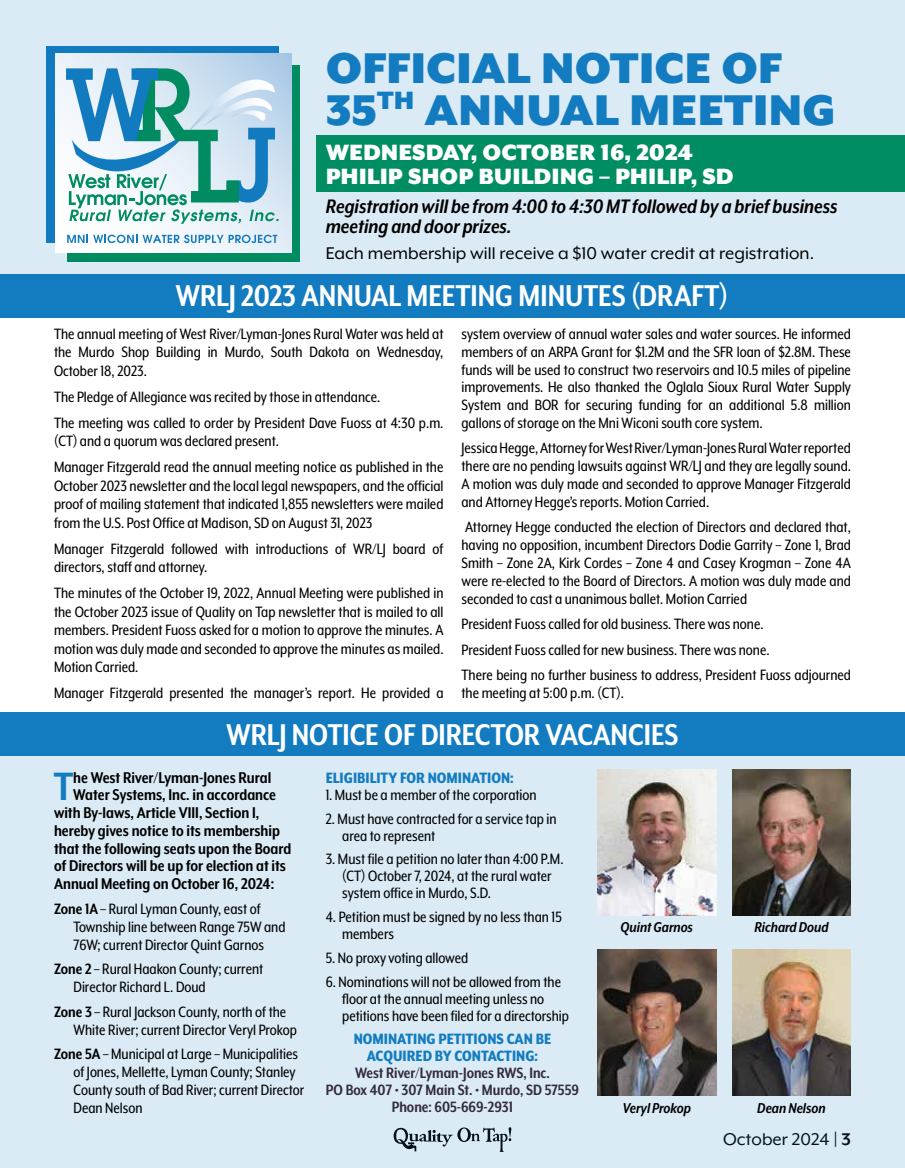
<style>
.page{position:relative;width:905px;height:1168px;background:#fff}
.page>*{position:absolute;margin:0;border:0;box-sizing:border-box;transform-origin:0 0}
.t1{font:900 49.5px/42px "Mr Eaves XL Mod OT";color:#137cc0}
.t2{font:700 45.45px "Mr Eaves XL Mod Nar OT";color:#137cc0}
.t3{font:700 34.65px "Mr Eaves XL Mod Nar OT";color:#fff}
.t4{font:900 25.5px/24px "Mr Eaves XL Mod OT";color:#fff}
.t5{font:italic 700 22.5px/19.5px "Mr Eaves XL Mod Nar OT";color:#000}
.t6{font:19.5px "Mr Eaves XL Mod OT";color:#000}
.t7{font:700 18px "Mr Eaves XL Mod Nar OT";color:#000}
.t8{font:17.25px/17.9px "Mr Eaves XL Mod Nar OT";color:#000}
.t9{font:700 17.25px/17px "Mr Eaves XL Mod Nar OT";color:#332b40;text-align:center}
.t10{font:800 17.25px/17px "Mr Eaves XL Mod Nar OT";color:#137cc0;text-align:center}
.t11{font:italic 700 16.5px "Mr Eaves XL Mod Nar OT";color:#000}
.s1{font-weight:700}
</style>
<div class="page">
<div style="left:0;top:0;width:904px;height:274px;background:#dbebf5"></div>
<div style="left:316px;top:135px;width:588px;height:56px;background:#018d63"></div>
<div style="left:0;top:274px;width:904px;height:44px;background:#137cc0"></div>
<div style="left:0;top:745px;width:904px;height:423px;background:#dbebf5"></div>
<div style="left:67px;top:65px;width:233px;height:196px;background:#008b61"></div>
<div style="left:46px;top:46px;width:233px;height:197px;background:#127bbf"></div>
<svg style="left:55px;top:54px;width:236px;height:199px"></svg>
<svg style="left:67px;top:235px;width:210px;height:8px"></svg>
<svg style="left:66px;top:68px;width:213px;height:156px"></svg>
<img style="left:597px;top:769px;width:119px;height:146px">
<img style="left:732px;top:769px;width:118px;height:146px">
<div style="left:0;top:712px;width:904px;height:44px;background:#137cc0"></div>
<img style="left:597px;top:949px;width:119px;height:147px">
<img style="left:732px;top:949px;width:118px;height:147px">
<h1 class="t1" style="left:326px;top:47px;width:512px">OFFICIAL NOTICE OF<br>35<sup>TH</sup> ANNUAL MEETING</h1>
<h3 class="t4" style="left:326px;top:140px;width:409px">WEDNESDAY, OCTOBER 16, 2024<br>PHILIP SHOP BUILDING – PHILIP, SD</h3>
<h3 class="t5" style="left:326px;top:197px;width:513px">Registration will be from 4:00 to 4:30 MT followed by a brief business meeting and door prizes.</h3>
<p class="t6" style="left:326px;top:242px;width:490px">Each membership will receive a $10 water credit at registration.</p>
<h3 class="t3" style="left:176px;top:278px;width:553px">WRLJ 2023 ANNUAL MEETING MINUTES (DRAFT)</h3>
<p class="t8" style="left:54px;top:324px;width:391px;line-height:18.5px;text-align:justify">The annual meeting of West River/Lyman-Jones Rural Water was held at the Murdo Shop Building in Murdo, South Dakota on Wednesday, October 18, 2023.</p>
<p class="t8" style="left:54px;top:384px;width:391px;line-height:26.1px">The Pledge of Allegiance was recited by those in attendance.<br>The meeting was called to order by President Dave Fuoss at 4:30 p.m.</p>
<p class="t8" style="left:54px;top:428px;width:391px;line-height:26.1px">(CT) and a quorum was declared present.<br>Manager Fitzgerald read the annual meeting notice as published in the</p>
<p class="t8" style="left:54px;top:476px;width:391px;line-height:18.5px;text-align:justify">October 2023 newsletter and the local legal newspapers, and the official proof of mailing statement that indicated 1,855 newsletters were mailed from the U.S. Post Office at Madison, SD on August 31, 2023</p>
<p class="t8" style="left:54px;top:539px;width:391px;line-height:18.5px">Manager Fitzgerald followed with introductions of WR/LJ board of directors, staff and attorney.</p>
<p class="t8" style="left:54px;top:584px;width:391px;line-height:18.5px;text-align:justify">The minutes of the October 19, 2022, Annual Meeting were published in the October 2023 issue of Quality on Tap newsletter that is mailed to all members. President Fuoss asked for a motion to approve the minutes. A motion was duly made and seconded to approve the minutes as mailed.<br>Motion Carried.</p>
<p class="t8" style="left:54px;top:684px;width:391px">Manager Fitzgerald presented the manager’s report. He provided a</p>
<p class="t8" style="left:461px;top:325px;width:391px;text-align:justify">system overview of annual water sales and water sources. He informed members of an ARPA Grant for $1.2M and the SFR loan of $2.8M. These funds will be used to construct two reservoirs and 10.5 miles of pipeline improvements. He also thanked the Oglala Sioux Rural Water Supply System and BOR for securing funding for an additional 5.8 million gallons of storage on the Mni Wiconi south core system.</p>
<p class="t8" style="left:461px;top:439px;width:391px;text-align:justify">Jessica Hegge, Attorney for West River/Lyman-Jones Rural Water reported there are no pending lawsuits against WR/LJ and they are legally sound.<br>A motion was duly made and seconded to approve Manager Fitzgerald and Attorney Hegge’s reports. Motion Carried.</p>
<p class="t8" style="left:461px;top:518px;width:391px;text-align:justify">Attorney Hegge conducted the election of Directors and declared that, having no opposition, incumbent Directors Dodie Garrity – Zone 1, Brad Smith – Zone 2A, Kirk Cordes – Zone 4 and Casey Krogman – Zone 4A were re-elected to the Board of Directors. A motion was duly made and seconded to cast a unanimous ballet. Motion Carried</p>
<p class="t8" style="left:461px;top:611px;width:391px;line-height:25.3px">President Fuoss called for old business. There was none.<br>President Fuoss called for new business. There was none.<br>There being no further business to address, President Fuoss adjourned</p>
<p class="t8" style="left:461px;top:684px;width:164px">the meeting at 5:00 p.m. (CT).</p>
<h3 class="t3" style="left:226px;top:717px;width:453px">WRLJ NOTICE OF DIRECTOR VACANCIES</h3>
<h2 class="t2" style="left:54px;top:763px;width:21px">T</h2>
<p class="t7" style="left:73px;top:769px;width:199px">he West River/Lyman-Jones Rural</p>
<p class="t7" style="left:73px;top:785px;width:204px">Water Systems, Inc. in accordance</p>
<p class="t7" style="left:54px;top:803px;width:207px">with By-laws, Article VIII, Section I,</p>
<p class="t7" style="left:54px;top:821px;width:227px">hereby gives notice to its membership</p>
<p class="t7" style="left:54px;top:839px;width:239px">that the following seats upon the Board</p>
<p class="t7" style="left:54px;top:857px;width:233px">of Directors will be up for election at its</p>
<p class="t7" style="left:54px;top:875px;width:222px">Annual Meeting on October 16, 2024:</p>
<p class="t8" style="left:73px;top:900px;width:213px;text-indent:-19px"><span class="s1">Zone 1A</span> – Rural Lyman County, east of<br>Township line between Range 75W and<br>76W; current Director Quint Garnos</p>
<p class="t8" style="left:73px;top:960px;width:191px;text-indent:-19px"><span class="s1">Zone 2</span> – Rural Haakon County; current<br>Director Richard L. Doud</p>
<p class="t8" style="left:73px;top:1003px;width:225px;text-indent:-19px"><span class="s1">Zone 3</span> – Rural Jackson County, north of the<br>White River; current Director Veryl Prokop</p>
<p class="t8" style="left:73px;top:1045px;width:232px;text-indent:-19px"><span class="s1">Zone 5A</span> – Municipal at Large – Municipalities of Jones, Mellette, Lyman County; Stanley County south of Bad River; current Director Dean Nelson</p>
<p class="t10" style="left:325px;top:769px;width:189px">ELIGIBILITY FOR NOMINATION:</p>
<p class="t8" style="left:325px;top:786px;width:212px">1. Must be a member of the corporation</p>
<p class="t8" style="left:342px;top:810px;width:216px;line-height:17px;text-indent:-17px">2. Must have contracted for a service tap in area to represent</p>
<p class="t8" style="left:342px;top:851px;width:223px;line-height:17px;text-indent:-17px">3. Must file a petition no later than 4:00 P.M. (CT) October 7, 2024, at the rural water system office in Murdo, S.D.</p>
<p class="t8" style="left:342px;top:908px;width:221px;line-height:17px;text-indent:-17px">4. Petition must be signed by no less than 15 members</p>
<p class="t8" style="left:325px;top:949px;width:144px">5. No proxy voting allowed</p>
<p class="t8" style="left:342px;top:973px;width:228px;line-height:17px;text-indent:-17px">6. Nominations will not be allowed from the floor at the annual meeting unless no petitions have been filed for a directorship</p>
<p class="t10" style="left:354px;top:1031px;width:199px">NOMINATING PETITIONS CAN BE<br>ACQUIRED BY CONTACTING:</p>
<p class="t9" style="left:326px;top:1065px;width:255px">West River/Lyman-Jones RWS, Inc.<br>PO Box 407 • 307 Main St. • Murdo, SD 57559<br>Phone: 605-669-2931</p>
<p class="t11" style="left:620px;top:919px;width:74px">Quint Garnos</p>
<p class="t11" style="left:754px;top:919px;width:76px">Richard Doud</p>
<p class="t11" style="left:622px;top:1100px;width:70px">Veryl Prokop</p>
<p class="t11" style="left:757px;top:1100px;width:70px">Dean Nelson</p>
<p class="t6" style="left:723px;top:1129px;width:129px">October 2024 | <span class="s1">3</span></p>
</div>
